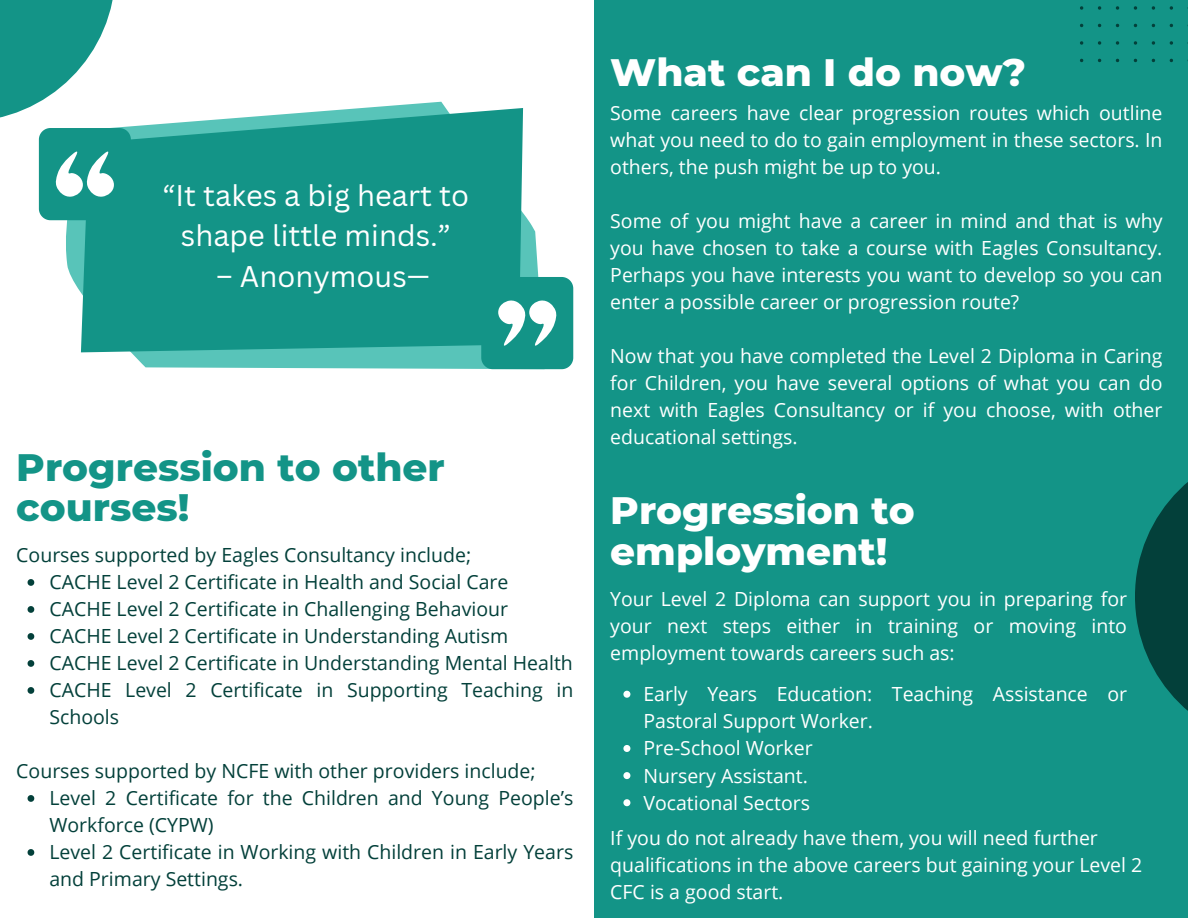
<style>
.page{position:relative;width:1188px;height:918px;background:#fff}
.page>*{position:absolute;margin:0;border:0;box-sizing:border-box;transform-origin:0 0}
.t1{font:800 39px/40.5px "Montserrat";color:#fff}
.t2{font:800 39px/40.5px "Montserrat";color:#139487}
.t3{font:29.1px/40.5px "Canva Sans";color:#fff;text-align:center}
.t4{font:19.5px/27px "Open Sans";color:#fff;text-align:justify}
.t5{font:19.5px/27px "Open Sans";color:#03403a}
</style>
<div class="page">
<div style="left:594px;top:0;width:594px;height:918px;background:#139487"></div>
<svg style="left:0;top:0;width:113px;height:118px;fill:#139487"></svg>
<svg style="left:1135px;top:482px;width:53px;height:229px;fill:#03403a"></svg>
<svg style="left:1080px;top:6px;width:108px;height:56px"></svg>
<svg style="left:65px;top:102px;width:474px;height:267px"></svg>
<svg style="left:81px;top:108px;width:442px;height:244px;background:#1e9a8d"></svg>
<svg style="left:39px;top:128px;width:92px;height:92px"></svg>
<svg style="left:481px;top:277px;width:92px;height:92px"></svg>
<svg style="left:28px;top:579px;width:6px;height:7px"></svg>
<svg style="left:28px;top:606px;width:6px;height:7px"></svg>
<svg style="left:28px;top:633px;width:6px;height:7px"></svg>
<svg style="left:28px;top:660px;width:6px;height:7px"></svg>
<svg style="left:28px;top:687px;width:6px;height:7px"></svg>
<svg style="left:28px;top:795px;width:6px;height:7px"></svg>
<svg style="left:28px;top:849px;width:6px;height:7px"></svg>
<svg style="left:623px;top:691px;width:7px;height:7px"></svg>
<svg style="left:623px;top:745px;width:7px;height:7px"></svg>
<svg style="left:623px;top:772px;width:7px;height:7px"></svg>
<svg style="left:623px;top:799px;width:7px;height:7px"></svg>
<p class="t3" style="left:163px;top:174px;width:308px">“It takes a big heart to shape little minds.”</p>
<p class="t3" style="left:216px;top:255px;width:215px">– Anonymous—</p>
<p class="t2" style="left:16px;top:447px;width:430px">Progression to other courses!</p>
<p class="t5" style="left:16px;top:541px;width:456px">Courses supported by Eagles Consultancy include;</p>
<p class="t5" style="left:49px;top:568px;width:461px">CACHE Level 2 Certificate in Health and Social Care</p>
<p class="t5" style="left:49px;top:595px;width:460px">CACHE Level 2 Certificate in Challenging Behaviour</p>
<p class="t5" style="left:49px;top:622px;width:460px">CACHE Level 2 Certificate in Understanding Autism</p>
<p class="t5" style="left:49px;top:649px;width:525px">CACHE Level 2 Certificate in Understanding Mental Health</p>
<p class="t5" style="left:49px;top:676px;width:525px">CACHE Level 2 Certificate in Supporting Teaching in<br>Schools</p>
<p class="t5" style="left:16px;top:757px;width:521px">Courses supported by NCFE with other providers include;</p>
<p class="t5" style="left:49px;top:784px;width:525px">Level 2 Certificate for the Children and Young People’s<br>Workforce (CYPW)</p>
<p class="t5" style="left:49px;top:838px;width:525px">Level 2 Certificate in Working with Children in Early Years and Primary Settings.</p>
<p class="t1" style="left:610px;top:51px;width:417px">What can I do now?</p>
<p class="t4" style="left:610px;top:99px;width:554px">Some careers have clear progression routes which outline what you need to do to gain employment in these sectors. In others, the push might be up to you.</p>
<p class="t4" style="left:610px;top:207px;width:554px">Some of you might have a career in mind and that is why you have chosen to take a course with Eagles Consultancy.<br>Perhaps you have interests you want to develop so you can enter a possible career or progression route?</p>
<p class="t4" style="left:610px;top:342px;width:554px">Now that you have completed the Level 2 Diploma in Caring for Children, you have several options of what you can do next with Eagles Consultancy or if you choose, with other educational settings.</p>
<p class="t1" style="left:610px;top:490px;width:306px">Progression to employment!</p>
<p class="t4" style="left:610px;top:585px;width:518px">Your Level 2 Diploma can support you in preparing for your next steps either in training or moving into employment towards careers such as:</p>
<p class="t4" style="left:643px;top:680px;width:485px">Early Years Education: Teaching Assistance or<br>Pastoral Support Worker.</p>
<p class="t4" style="left:643px;top:734px;width:171px">Pre-School Worker</p>
<p class="t4" style="left:643px;top:762px;width:166px">Nursery Assistant.</p>
<p class="t4" style="left:643px;top:789px;width:168px">Vocational Sectors</p>
<p class="t4" style="left:610px;top:824px;width:533px;text-align:left">If you do not already have them, you will need further qualifications in the above careers but gaining your Level 2<br>CFC is a good start.</p>
</div>
